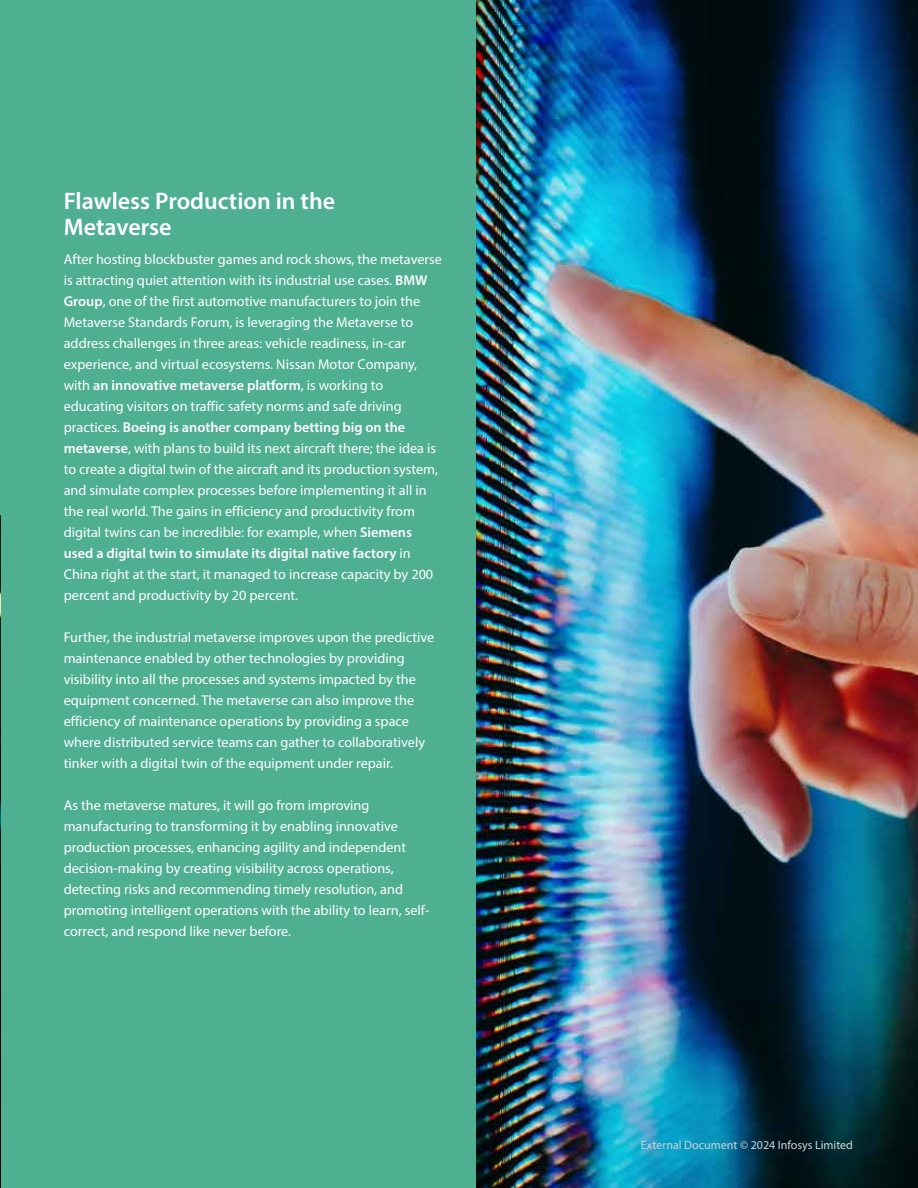
<style>
.page{position:relative;width:918px;height:1188px;background:#fff}
.page>*{position:absolute;margin:0;border:0;box-sizing:border-box;transform-origin:0 0}
.t1{font:600 24px/25.5px "Myriad Pro";color:#fff}
.t2{font:14.25px/21px "Myriad Pro";color:#fff}
.t3{font:12px "Myriad Pro";color:#d1d3d4}
.s1{font-weight:600}
</style>
<div class="page">
<div style="left:0;top:0;width:476px;height:1188px;background:#4eaf91"></div>
<img style="left:0;top:516px;width:1px;height:672px">
<img style="left:476px;top:0;width:442px;height:1188px">
<h1 class="t1" style="left:64px;top:188px;width:273px">Flawless Production in the<br>Metaverse</h1>
<p class="t2" style="left:64px;top:249px;width:380px">After hosting blockbuster games and rock shows, the metaverse is attracting quiet attention with its industrial use cases. <span class="s1">BMW Group</span>, one of the first automotive manufacturers to join the Metaverse Standards Forum, is leveraging the Metaverse to address challenges in three areas: vehicle readiness, in-car experience, and virtual ecosystems. Nissan Motor Company, with <span class="s1">an innovative metaverse platform</span>, is working to educating visitors on traffic safety norms and safe driving practices. <span class="s1">Boeing is another company betting big on the metaverse</span>, with plans to build its next aircraft there; the idea is to create a digital twin of the aircraft and its production system, and simulate complex processes before implementing it all in the real world. The gains in efficiency and productivity from digital twins can be incredible: for example, when <span class="s1">Siemens used a digital twin to simulate its digital native factory</span> in China right at the start, it managed to increase capacity by 200 percent and productivity by 20 percent.</p>
<p class="t2" style="left:64px;top:627px;width:372px">Further, the industrial metaverse improves upon the predictive maintenance enabled by other technologies by providing visibility into all the processes and systems impacted by the equipment concerned. The metaverse can also improve the efficiency of maintenance operations by providing a space where distributed service teams can gather to collaboratively tinker with a digital twin of the equipment under repair.</p>
<p class="t2" style="left:64px;top:795px;width:367px">As the metaverse matures, it will go from improving manufacturing to transforming it by enabling innovative production processes, enhancing agility and independent decision-making by creating visibility across operations, detecting risks and recommending timely resolution, and promoting intelligent operations with the ability to learn, self&shy;correct, and respond like never before.</p>
<p class="t3" style="left:641px;top:1138px;width:214px">External Document © 2024 Infosys Limited</p>
</div>
